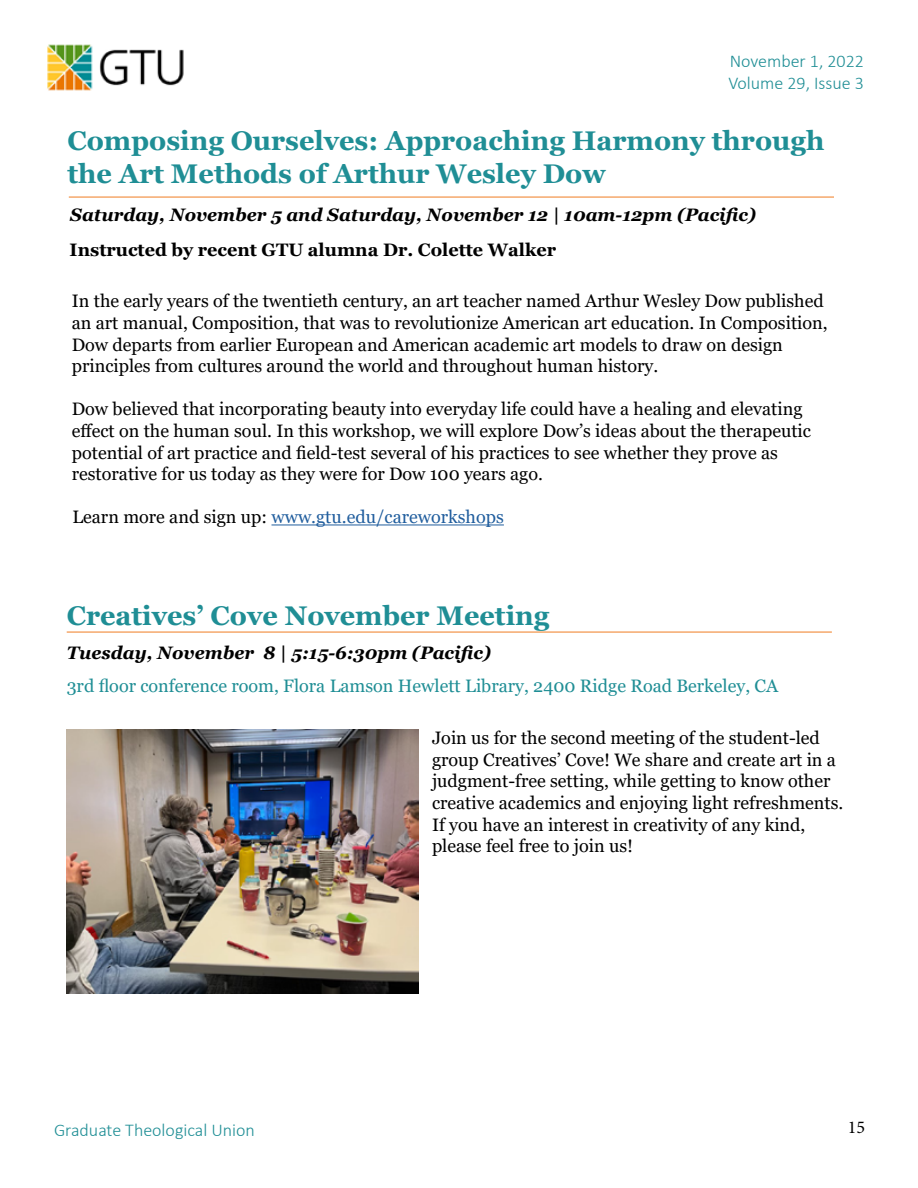
<style>
.page{position:relative;width:918px;height:1188px;background:#fff}
.page>*{position:absolute;margin:0;border:0;box-sizing:border-box;transform-origin:0 0}
.t1{font:700 27px/32.4px "Georgia";color:#1f8e95}
.t2{font:18px/21.6px "Georgia";color:#000}
.t3{font:italic 700 18px "Georgia";color:#000}
.t4{font:18px "Georgia";color:#1f8e95}
.t5{font:300 18px/21.6px "Calibri";color:#1f8e95}
.t6{font:18px "Georgia";color:#215e9e}
.t7{font:700 18px "Georgia";color:#000}
.t8{font:18px "Minion Pro";color:#000}
.s1{color:#000}
</style>
<div class="page">
<hr style="left:67px;top:632px;width:765px;height:1px;background:#f07d22">
<img style="left:67px;top:730px;width:351px;height:263px">
<hr style="left:69px;top:197px;width:765px;height:1px;background:#f07d22">
<hr style="left:272px;top:525px;width:232px;height:1px;background:#215e9e">
<img style="left:47px;top:44px;width:137px;height:47px">
<p class="t5" style="left:728px;top:51px;width:137px">November 1, 2022<br>Volume 29, Issue 3</p>
<h1 class="t1" style="left:68px;top:125px;width:758px">Composing Ourselves: Approaching Harmony through the Art Methods of Arthur Wesley Dow</h1>
<p class="t3" style="left:70px;top:203px;width:687px">Saturday, November 5 and Saturday, November 12 | 10am-12pm (Pacific)</p>
<p class="t7" style="left:70px;top:238px;width:488px">Instructed by recent GTU alumna Dr. Colette Walker</p>
<p class="t2" style="left:72px;top:291px;width:757px">In the early years of the twentieth century, an art teacher named Arthur Wesley Dow published an art manual, Composition, that was to revolutionize American art education. In Composition, Dow departs from earlier European and American academic art models to draw on design principles from cultures around the world and throughout human history.</p>
<p class="t2" style="left:72px;top:399px;width:741px">Dow believed that incorporating beauty into everyday life could have a healing and elevating effect on the human soul. In this workshop, we will explore Dow’s ideas about the therapeutic potential of art practice and field-test several of his practices to see whether they prove as restorative for us today as they were for Dow 100 years ago.</p>
<p class="t6" style="left:72px;top:506px;width:433px"><span class="s1">Learn more and sign up:</span> www.gtu.edu/careworkshops</p>
<h1 class="t1" style="left:67px;top:600px;width:484px">Creatives’ Cove November Meeting</h1>
<p class="t3" style="left:67px;top:641px;width:426px">Tuesday, November 8 | 5:15-6:30pm (Pacific)</p>
<p class="t4" style="left:67px;top:675px;width:713px">3rd floor conference room, Flora Lamson Hewlett Library, 2400 Ridge Road Berkeley, CA</p>
<p class="t5" style="left:54px;top:1119px;width:202px">Graduate Theological Union</p>
<p class="t2" style="left:432px;top:728px;width:413px">Join us for the second meeting of the student-led group Creatives’ Cove! We share and create art in a judgment-free setting, while getting to know other creative academics and enjoying light refreshments.<br>If you have an interest in creativity of any kind, please feel free to join us!</p>
<p class="t8" style="left:848px;top:1115px;width:19px">15</p>
</div>
